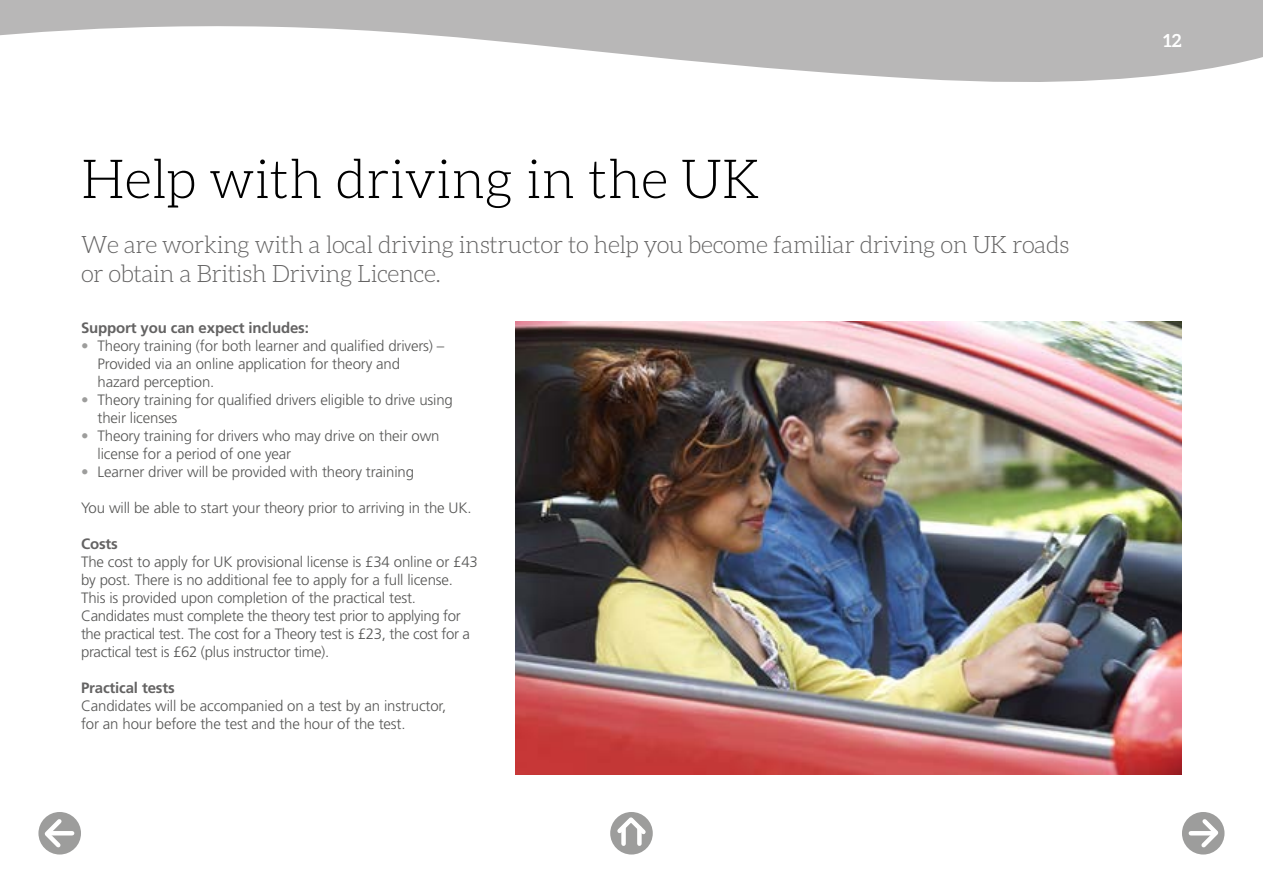
<style>
.page{position:relative;width:1263px;height:893px;background:#fff}
.page>*{position:absolute;margin:0;border:0;box-sizing:border-box;transform-origin:0 0}
.t1{font:300 54px "Aleo";color:#000}
.t2{font:300 24px/28.8px "Aleo";letter-spacing:-.02em;color:#646363}
.t3{font:700 18px "Aleo";color:#fff}
.t4{font:300 15px/18px "Frutiger";letter-spacing:-.01em;color:#575756}
.t5{font:700 15px "Frutiger";letter-spacing:-.01em;color:#646363}
.s1{color:#9d9d9c}
</style>
<div class="page">
<div style="left:1182px;top:812px;width:42px;height:42px;background:#9d9d9c;border-radius:50%"></div>
<hr style="left:1191px;top:831px;width:22px;height:4px;background:#fff">
<svg style="left:1197px;top:815px;width:25px;height:36px"></svg>
<div style="left:38px;top:812px;width:43px;height:42px;background:#9d9d9c;border-radius:50%"></div>
<hr style="left:50px;top:831px;width:22px;height:4px;background:#fff">
<svg style="left:41px;top:815px;width:25px;height:36px"></svg>
<div style="left:610px;top:812px;width:43px;height:42px;background:#9d9d9c;border-radius:50%"></div>
<div style="left:621px;top:828px;width:5px;height:16px;background:#fff"></div>
<div style="left:637px;top:828px;width:5px;height:16px;background:#fff"></div>
<svg style="left:613px;top:813px;width:37px;height:25px"></svg>
<svg style="left:0;top:0;width:1263px;height:82px;fill:#b8b7b7"></svg>
<img style="left:516px;top:321px;width:666px;height:453px">
<h1 class="t1" style="left:81px;top:150px;width:681px">Help with driving in the UK</h1>
<h2 class="t2" style="left:81px;top:230px;width:990px">We are working with a local driving instructor to help you become familiar driving on UK roads or obtain a British Driving Licence.</h2>
<p class="t5" style="left:81px;top:319px;width:229px">Support you can expect includes:</p>
<p class="t4" style="left:98px;top:337px;width:348px;text-indent:-16px"><span class="s1">•</span> Theory training (for both learner and qualified drivers) –<br>Provided via an online application for theory and hazard perception.</p>
<p class="t4" style="left:98px;top:391px;width:357px;text-indent:-16px"><span class="s1">•</span> Theory training for qualified drivers eligible to drive using their licenses</p>
<p class="t4" style="left:98px;top:427px;width:344px;text-indent:-16px"><span class="s1">•</span> Theory training for drivers who may drive on their own license for a period of one year</p>
<p class="t4" style="left:81px;top:463px;width:335px"><span class="s1">•</span> Learner driver will be provided with theory training</p>
<p class="t4" style="left:81px;top:499px;width:392px">You will be able to start your theory prior to arriving in the UK.</p>
<p class="t5" style="left:81px;top:535px;width:38px">Costs</p>
<p class="t4" style="left:81px;top:553px;width:398px">The cost to apply for UK provisional license is £34 online or £43 by post. There is no additional fee to apply for a full license.<br>This is provided upon completion of the practical test.<br>Candidates must complete the theory test prior to applying for the practical test. The cost for a Theory test is £23, the cost for a practical test is £62 (plus instructor time).</p>
<p class="t5" style="left:81px;top:679px;width:95px">Practical tests</p>
<p class="t4" style="left:81px;top:697px;width:367px">Candidates will be accompanied on a test by an instructor, for an hour before the test and the hour of the test.</p>
<p class="t3" style="left:1163px;top:30px;width:20px">12</p>
</div>
